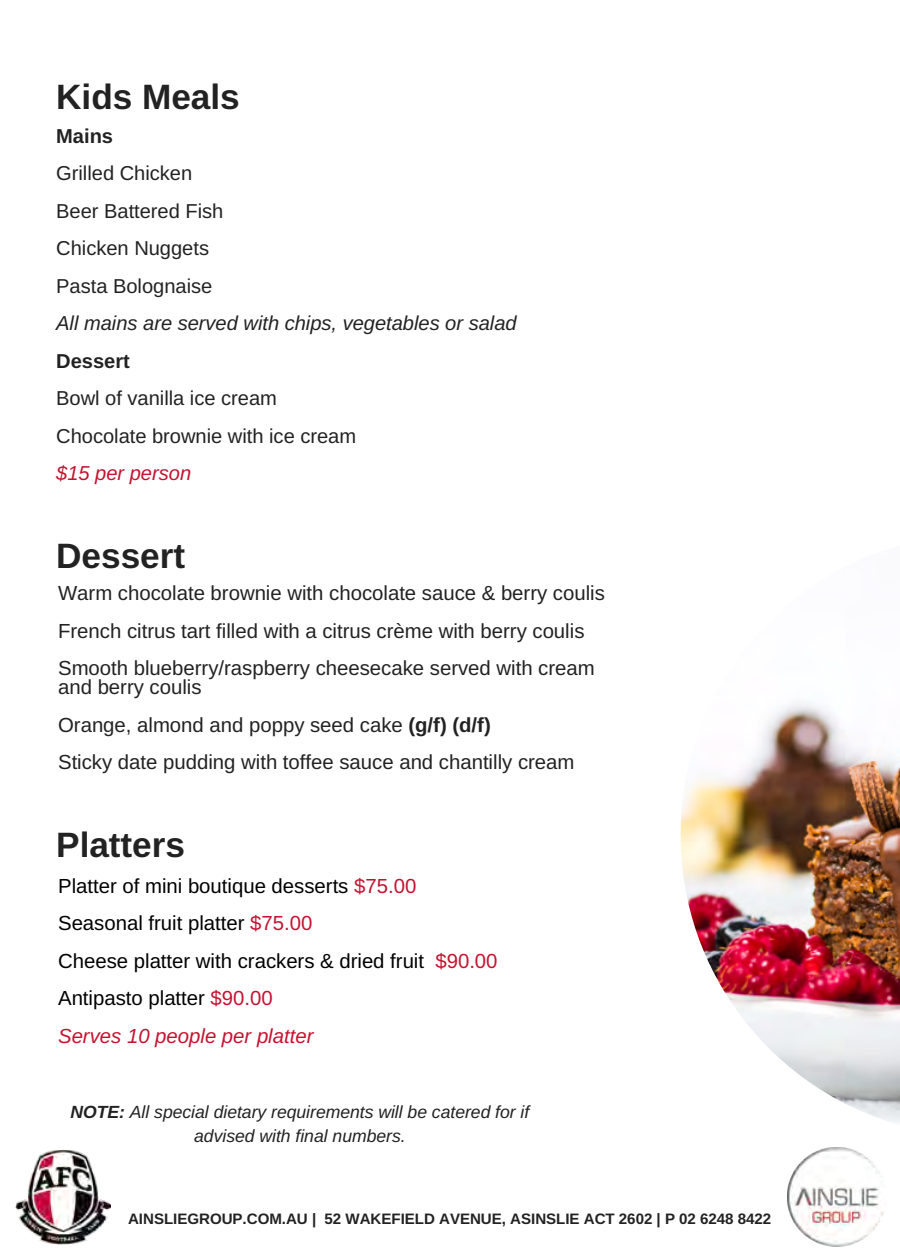
<style>
.page{position:relative;width:900px;height:1260px;background:#fff}
.page>*{position:absolute;margin:0;border:0;box-sizing:border-box;transform-origin:0 0}
.t1{font:700 35.25px "Arimo";color:#222}
.t2{font:20.25px/37.5px "Arimo";color:#222}
.t3{font:20.25px/37.5px "Arimo";color:#000}
.t4{font:20px/37.5px "Arimo";color:#222}
.t5{font:italic 20px "Arimo";color:#222}
.t6{font:700 20px "Arimo";color:#222}
.t7{font:italic 20px "Arimo";color:#c51230}
.t8{font:italic 17.5px/24.5px "Arimo";color:#222;text-align:center}
.t9{font:700 15px "Arimo";color:#222}
.s1{font-weight:700}
.s2{color:#c51230}
.s3{font-style:italic;color:#c51230}
</style>
<div class="page">
<img style="left:681px;top:702px;width:219px;height:421px">
<img style="left:15px;top:1149px;width:96px;height:96px">
<img style="left:788px;top:1148px;width:96px;height:99px">
<h1 class="t1" style="left:56px;top:77px;width:185px">Kids Meals</h1>
<p class="t6" style="left:56px;top:125px;width:58px">Mains</p>
<p class="t4" style="left:56px;top:155px;width:169px">Grilled Chicken<br>Beer Battered Fish<br>Chicken Nuggets<br>Pasta Bolognaise</p>
<p class="t5" style="left:56px;top:312px;width:462px">All mains are served with chips, vegetables or salad</p>
<p class="t6" style="left:56px;top:350px;width:75px">Dessert</p>
<p class="t4" style="left:56px;top:380px;width:301px">Bowl of vanilla ice cream<br>Chocolate brownie with ice cream</p>
<p class="t7" style="left:56px;top:462px;width:136px">$15 per person</p>
<h1 class="t1" style="left:56px;top:536px;width:130px">Dessert</h1>
<p class="t2" style="left:58px;top:575px;width:548px">Warm chocolate brownie with chocolate sauce &amp; berry coulis<br>French citrus tart filled with a citrus crème with berry coulis<br>Smooth blueberry/raspberry cheesecake served with cream</p>
<p class="t2" style="left:58px;top:668px;width:518px">and berry coulis<br>Orange, almond and poppy seed cake <span class="s1">(g/f) (d/f)<br></span>Sticky date pudding with toffee sauce and chantilly cream</p>
<h1 class="t1" style="left:56px;top:825px;width:130px">Platters</h1>
<p class="t3" style="left:58px;top:867px;width:441px">Platter of mini boutique desserts <span class="s2">$75.00<br></span>Seasonal fruit platter <span class="s2">$75.00<br></span>Cheese platter with crackers &amp; dried fruit <span class="s2">$90.00<br></span>Antipasto platter <span class="s2">$90.00<br></span><span class="s3">Serves 10 people per platter</span></p>
<p class="t8" style="left:70px;top:1099px;width:460px"><span class="s1">NOTE:</span> All special dietary requirements will be catered for if advised with final numbers.</p>
<p class="t9" style="left:128px;top:1211px;width:645px">AINSLIEGROUP.COM.AU | 52 WAKEFIELD AVENUE, ASINSLIE ACT 2602 | P 02 6248 8422</p>
</div>
